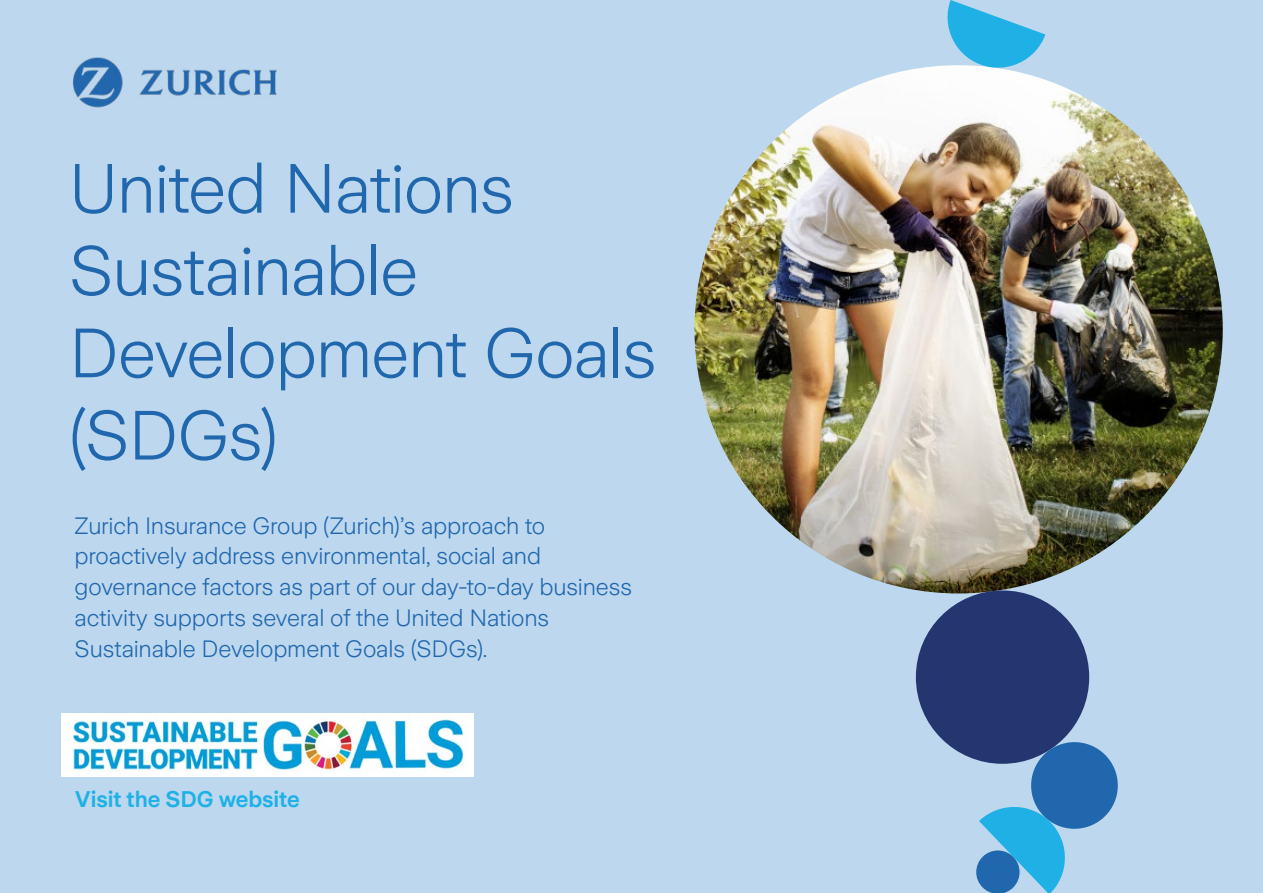
<style>
.page{position:relative;width:1263px;height:893px;background:#bdd8ee}
.page>*{position:absolute;margin:0;border:0;box-sizing:border-box;transform-origin:0 0}
.t1{font:300 69.15px/82.3px "Zurich Sans";letter-spacing:-.015em;color:#2167ae}
.t2{font:300 23.55px/30.9px "Zurich Sans";letter-spacing:-.005em;color:#2167ae}
.t3{font:600 22.5px "Zurich Sans";letter-spacing:-.005em;color:#1fb1e6}
</style>
<div class="page">
<img style="left:694px;top:65px;width:529px;height:528px;border-radius:264px">
<svg style="left:976px;top:850px;width:43px;height:43px"></svg>
<svg style="left:979px;top:807px;width:89px;height:86px"></svg>
<div style="left:1031px;top:742px;width:87px;height:87px;background:#2167ae;border-radius:50%"></div>
<div style="left:916px;top:590px;width:173px;height:174px;background:#23366f;border-radius:50%"></div>
<svg style="left:941px;top:0;width:104px;height:74px"></svg>
<img style="left:62px;top:714px;width:411px;height:62px">
<img style="left:73px;top:57px;width:204px;height:51px">
<h1 class="t1" style="left:69px;top:148px;width:589px">United Nations<br>Sustainable<br>Development Goals (SDGs)</h1>
<p class="t2" style="left:75px;top:510px;width:559px">Zurich Insurance Group (Zurich)’s approach to proactively address environmental, social and governance factors as part of our day-to-day business activity supports several of the United Nations Sustainable Development Goals (SDGs).</p>
<p class="t3" style="left:75px;top:787px;width:227px">Visit the SDG website</p>
</div>
